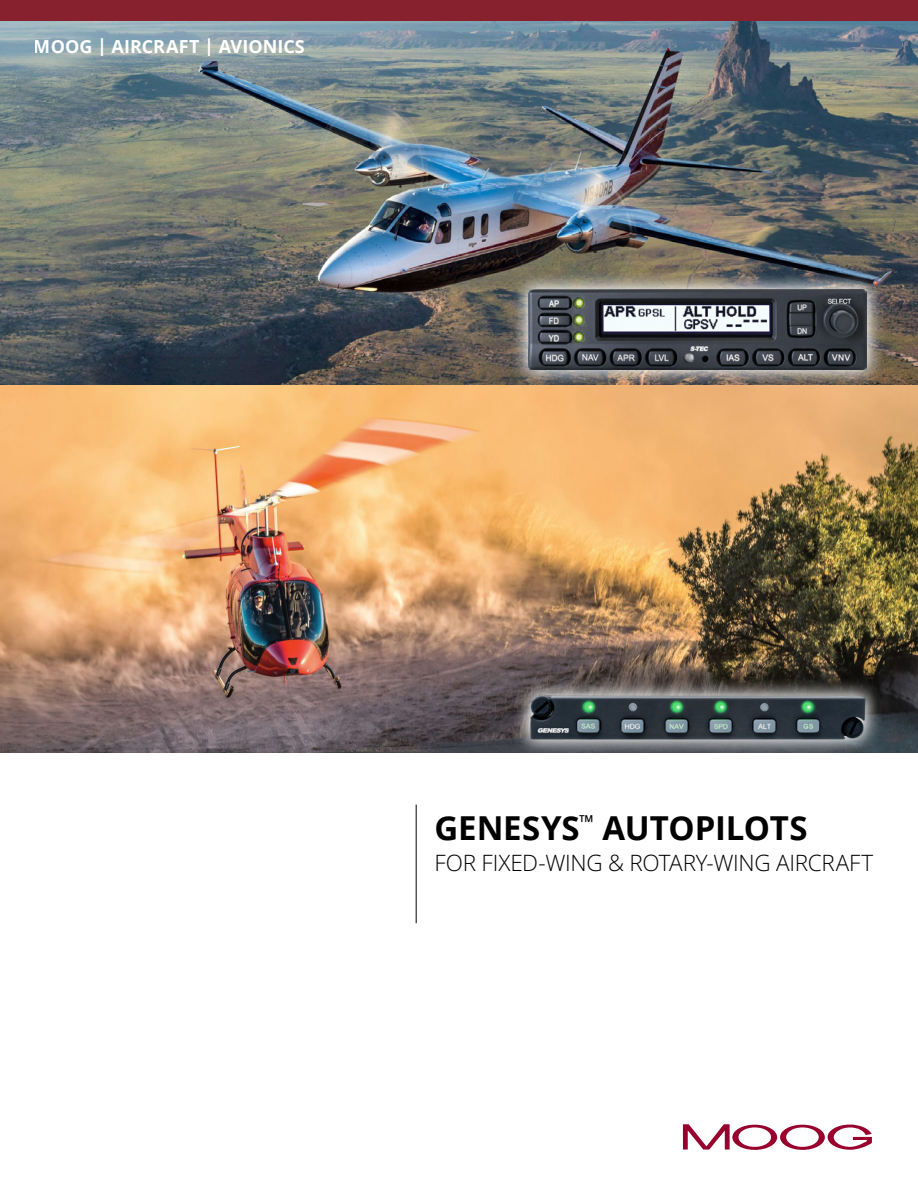
<style>
.page{position:relative;width:918px;height:1188px;background:#fff}
.page>*{position:absolute;margin:0;border:0;box-sizing:border-box;transform-origin:0 0}
.t1{font:700 33px "Open Sans";letter-spacing:-.005em;color:#000}
.t2{font:22.5px "Open Sans";letter-spacing:-.015em;color:#000}
.t3{font:700 18px "Open Sans";color:#fff}
</style>
<div class="page">
<img style="left:0;top:21px;width:918px;height:732px">
<img style="left:509px;top:271px;width:377px;height:117px">
<img style="left:528px;top:290px;width:339px;height:79px">
<svg style="left:512px;top:677px;width:372px;height:76px;background:#4b4d52"></svg>
<img style="left:518px;top:678px;width:355px;height:69px">
<div style="left:0;top:0;width:918px;height:21px;background:#87212e"></div>
<hr style="left:416px;top:805px;width:1px;height:118px;background:#000">
<svg style="left:683px;top:1124px;width:189px;height:26px"></svg>
<p class="t3" style="left:34px;top:34px;width:273px">MOOG | AIRCRAFT | AVIONICS</p>
<h1 class="t1" style="left:434px;top:804px;width:375px">GENESYS<sup>™</sup> AUTOPILOTS</h1>
<p class="t2" style="left:434px;top:847px;width:440px">FOR FIXED-WING &amp; ROTARY-WING AIRCRAFT</p>
</div>
